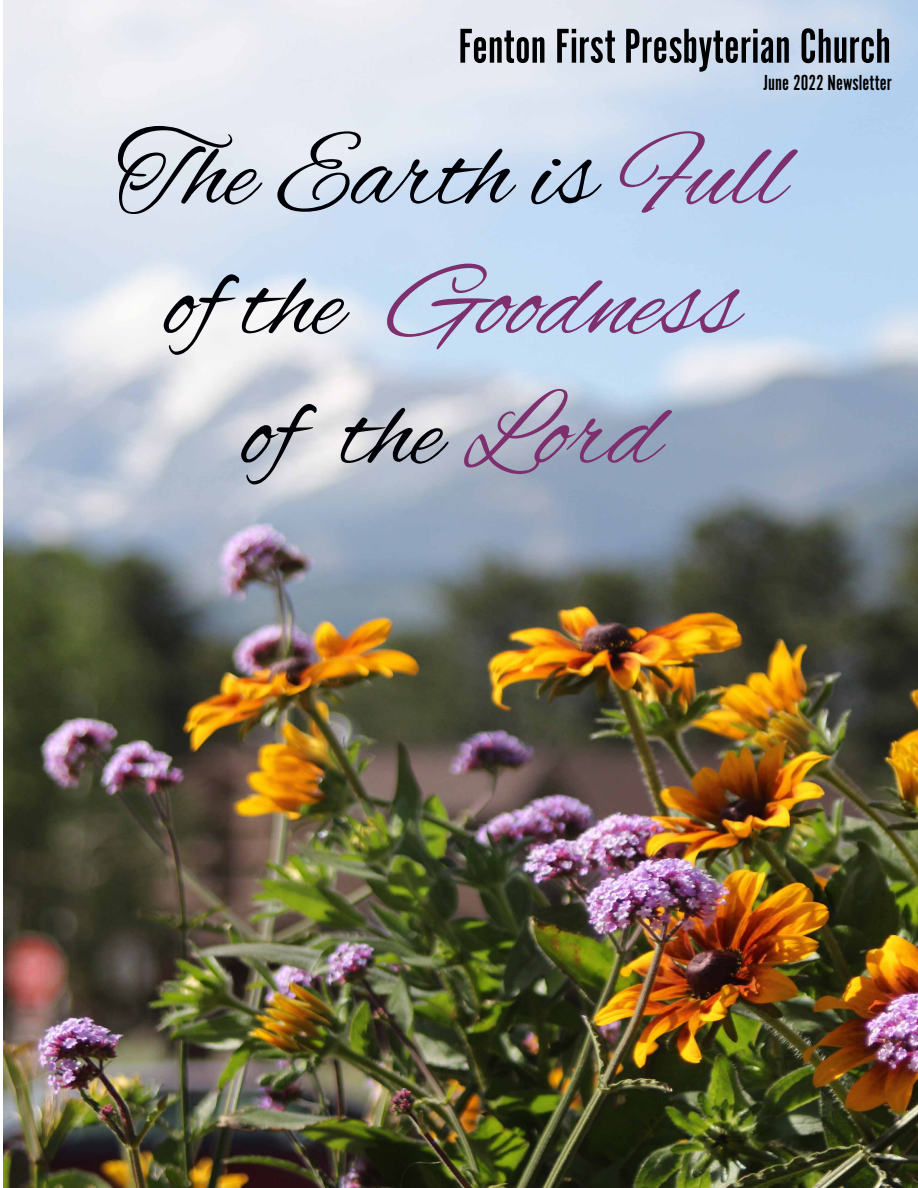
<style>
.page{position:relative;width:918px;height:1188px;background:#fff}
.page>*{position:absolute;margin:0;border:0;box-sizing:border-box;transform-origin:0 0}
.Headline_-_50pt_Semi{font:108px "Alex Brush";color:#000007}
.Headline_-_50pt_Semi-2{font:italic 108px "Alex Brush";color:#7e306e}
.Headline_-_50pt_Semi-3{font:50.85px "Alternate Got No 1 D";color:#000}
.Headline_-_50pt_Semi-4{font:22.65px "Alternate Got No 1 D";color:#000}
.s1{color:#7e306e}
.s2{font-style:normal;color:#000007}
.s3{font-style:italic;color:#7e306e}
</style>
<div class="page">
<img style="left:3px;top:0;width:915px;height:1188px">
<p class="Headline_-_50pt_Semi-3" style="left:458px;top:19px;width:434px">Fenton First Presbyterian Church</p>
<p class="Headline_-_50pt_Semi-4" style="left:764px;top:71px;width:130px">June 2022 Newsletter</p>
<p class="Headline_-_50pt_Semi" style="left:116px;top:114px;width:670px">The Earth is <span class="s1">Full</span></p>
<p class="Headline_-_50pt_Semi-2" style="left:165px;top:244px;width:601px"><span class="s2">of th e</span> Goodness</p>
<p class="Headline_-_50pt_Semi" style="left:242px;top:373px;width:417px">of the <span class="s3">Lord</span></p>
</div>
